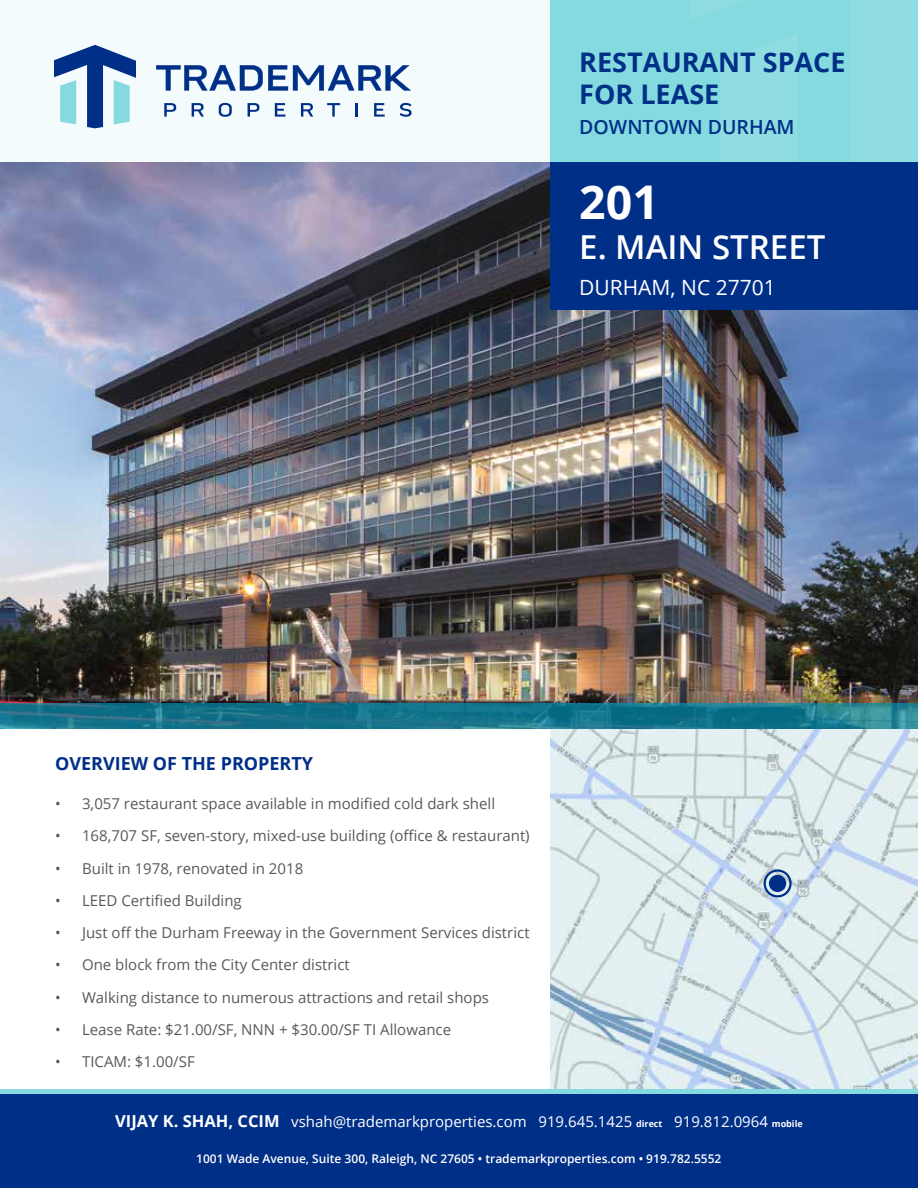
<style>
.page{position:relative;width:918px;height:1188px;background:#fff}
.page>*{position:absolute;margin:0;border:0;box-sizing:border-box;transform-origin:0 0}
.t1{font:700 46.5px "Open Sans";color:#fff}
.t2{font:600 33px "Open Sans";color:#fff}
.t3{font:700 27px/32.4px "Open Sans";color:#002f87}
.t4{font:21px "Open Sans";color:#fff}
.t5{font:600 19.5px "Open Sans";color:#002f87}
.t6{font:700 18px "Open Sans";color:#002f87}
.t7{font:15px "Open Sans";color:#58595b}
.t8{font:15px "Open Sans";color:#fff}
.t9{font:600 12px "Open Sans";color:#fff}
.s1{font-weight:700;font-size:16.5px}
.s2{font-weight:700;font-size:9px}
</style>
<div class="page">
<div style="left:0;top:0;width:589px;height:163px;background:#f3fbfc"></div>
<svg style="left:550px;top:729px;width:368px;height:360px;background:#d9e6ea"></svg>
<div style="left:769px;top:875px;width:17px;height:17px;background:#002f87;border-radius:50%"></div>
<div style="left:764px;top:869px;width:28px;height:28px;border:2px solid #002f87;border-radius:50%"></div>
<img style="left:0;top:162px;width:918px;height:541px">
<svg style="left:0;top:703px;width:918px;height:26px;background:#17758c"></svg>
<svg style="left:54px;top:45px;width:82px;height:83px"></svg>
<svg style="left:156px;top:65px;width:255px;height:26px"></svg>
<svg style="left:164px;top:103px;width:12px;height:14px"></svg>
<svg style="left:192px;top:103px;width:12px;height:14px"></svg>
<svg style="left:219px;top:103px;width:13px;height:14px"></svg>
<svg style="left:248px;top:103px;width:11px;height:14px"></svg>
<svg style="left:275px;top:103px;width:10px;height:14px"></svg>
<svg style="left:301px;top:103px;width:12px;height:14px"></svg>
<svg style="left:327px;top:103px;width:13px;height:14px"></svg>
<hr style="left:355px;top:103px;width:3px;height:14px;background:#002f87">
<svg style="left:374px;top:103px;width:11px;height:14px"></svg>
<svg style="left:400px;top:103px;width:12px;height:14px"></svg>
<div style="left:550px;top:0;width:368px;height:219px;background:#84dade"></div>
<svg style="left:691px;top:0;width:227px;height:162px;fill:#90dde1"></svg>
<div style="left:550px;top:162px;width:368px;height:148px;background:#002f87"></div>
<div style="left:0;top:1094px;width:918px;height:94px;background:#002f87"></div>
<div style="left:0;top:1089px;width:918px;height:5px;background:#84dade"></div>
<h3 class="t3" style="left:579px;top:45px;width:268px">RESTAURANT SPACE<br>FOR LEASE</h3>
<h3 class="t5" style="left:579px;top:114px;width:217px">DOWNTOWN DURHAM</h3>
<h1 class="t1" style="left:579px;top:170px;width:81px">201</h1>
<h2 class="t2" style="left:579px;top:224px;width:248px">E. MAIN STREET</h2>
<h3 class="t4" style="left:579px;top:273px;width:198px">DURHAM, NC 27701</h3>
<p class="t6" style="left:55px;top:751px;width:260px">OVERVIEW OF THE PROPERTY</p>
<p class="t7" style="left:55px;top:793px;width:442px">• 3,057 restaurant space available in modified cold dark shell</p>
<p class="t7" style="left:55px;top:826px;width:476px">• 168,707 SF, seven-story, mixed-use building (office &amp; restaurant)</p>
<p class="t7" style="left:55px;top:858px;width:250px">• Built in 1978, renovated in 2018</p>
<p class="t7" style="left:55px;top:890px;width:188px">• LEED Certified Building</p>
<p class="t7" style="left:55px;top:922px;width:476px">• Just off the Durham Freeway in the Government Services district</p>
<p class="t7" style="left:55px;top:955px;width:296px">• One block from the City Center district</p>
<p class="t7" style="left:55px;top:987px;width:435px">• Walking distance to numerous attractions and retail shops</p>
<p class="t7" style="left:55px;top:1019px;width:398px">• Lease Rate: $21.00/SF, NNN + $30.00/SF TI Allowance</p>
<p class="t7" style="left:55px;top:1051px;width:141px">• TICAM: $1.00/SF</p>
<p class="t8" style="left:115px;top:1112px;width:689px"><span class="s1">VIJAY K. SHAH, CCIM</span> vshah@trademarkproperties.com 919.645.1425 <span class="s2">direct</span> 919.812.0964 <span class="s2">mobile</span></p>
<p class="t9" style="left:196px;top:1150px;width:527px">1001 Wade Avenue, Suite 300, Raleigh, NC 27605 • trademarkproperties.com • 919.782.5552</p>
</div>
